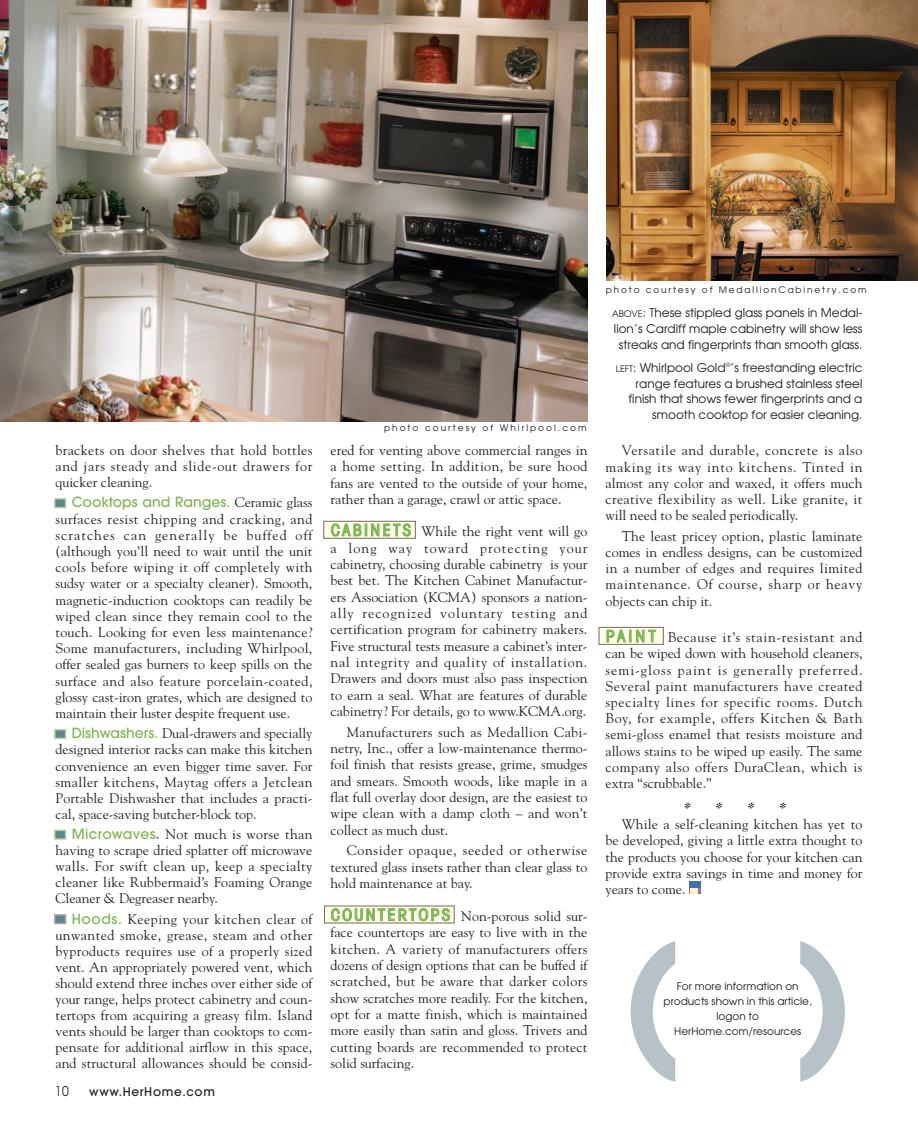
<style>
.page{position:relative;width:918px;height:1134px;background:#fff}
.page>*{position:absolute;margin:0;border:0;box-sizing:border-box;transform-origin:0 0}
.t1{font:600 162.3px "Avant Garde";color:#b6c2c7}
.t2{font:13.95px/16.2px "Goudy";color:#231f20;text-align:justify}
.t3{font:500 13.95px "Avant Garde";color:#7db652}
.t4{font:italic 700 13.95px "Goudy";color:#231f20}
.t5{font:13.5px "Avant Garde";color:#231f20;scale:.9 1}
.t6{font:12px/15.8px "Avant Garde";color:#231f20;text-align:center}
.t7{font:500 12px "Avant Garde";letter-spacing:.055em;color:#231f20}
.t8{font:10.5px/15px "Avant Garde";color:#231f20;text-align:center}
.t9{font:9px "Avant Garde";letter-spacing:.205em;color:#231f20}
.s1{font-family:"Goudy";font-weight:400;color:#231f20}
.s2{font-family:"Avant Garde";font-weight:500;color:#7db652}
.s3{font-weight:800;color:#5c858d}
.s4{font-family:"Avant Garde";font-weight:500;font-stretch:condensed;font-size:16.5px;color:#7db652}
.s5{font-size:9px}
</style>
<div class="page">
<div style="left:599px;top:627px;width:64px;height:17px;background:#fffdea"></div>
<div style="left:599px;top:627px;width:65px;height:18px;border:1px solid #7f7160"></div>
<div style="left:324px;top:521px;width:91px;height:17px;background:#fffdea"></div>
<div style="left:323px;top:521px;width:93px;height:18px;border:1px solid #7f7160"></div>
<div style="left:325px;top:906px;width:129px;height:17px;background:#fffdea"></div>
<img style="left:606px;top:0;width:312px;height:280px">
<img style="left:0;top:0;width:588px;height:421px">
<div style="left:55px;top:915px;width:11px;height:9px;background:#5c858d"></div>
<div style="left:54px;top:914px;width:12px;height:10px;border:2px solid #b4aaa0"></div>
<div style="left:690px;top:881px;width:11px;height:12px;background:#4072a7"></div>
<div style="left:690px;top:888px;width:11px;height:6px;background:#a066aa"></div>
<div style="left:690px;top:888px;width:8px;height:6px;background:#fef0c6"></div>
<div style="left:55px;top:499px;width:11px;height:9px;background:#5c858d"></div>
<div style="left:54px;top:498px;width:12px;height:10px;border:2px solid #bad5a2"></div>
<div style="left:55px;top:730px;width:11px;height:8px;background:#5c858d"></div>
<div style="left:54px;top:729px;width:12px;height:10px;border:2px solid #bad5a2"></div>
<div style="left:55px;top:830px;width:11px;height:9px;background:#5c858d"></div>
<div style="left:54px;top:830px;width:12px;height:10px;border:2px solid #bad5a2"></div>
<p class="t2" style="left:56px;top:444px;width:258px;line-height:15.8px">brackets on door shelves that hold bottles and jars steady and slide-out drawers for quicker cleaning.</p>
<p class="t3" style="left:72px;top:497px;width:242px">Cooktops and Ranges. <span class="s1">Ceramic glass</span></p>
<p class="t2" style="left:56px;top:512px;width:258px">surfaces resist chipping and cracking, and scratches can generally be buffed off (although you’ll need to wait until the unit cools before wiping it off completely with sudsy water or a specialty cleaner). Smooth, magnetic-induction cooktops can readily be wiped clean since they remain cool to the touch. Looking for even less maintenance?<br>Some manufacturers, including Whirlpool, offer sealed gas burners to keep spills on the surface and also feature porcelain-coated, glossy cast-iron grates, which are designed to maintain their luster despite frequent use.</p>
<p class="t2" style="left:56px;top:727px;width:258px;text-indent:16px"><span class="s2">Dishwashers.</span> Dual-drawers and specially designed interior racks can make this kitchen convenience an even bigger time saver. For smaller kitchens, Maytag offers a Jetclean Portable Dishwasher that includes a practi&shy;cal, space-saving butcher-block top.</p>
<p class="t2" style="left:56px;top:827px;width:258px;text-indent:16px"><span class="s2">Microwaves</span><span class="s3">.</span> Not much is worse than having to scrape dried splatter off microwave walls. For swift clean up, keep a specialty cleaner like Rubbermaid’s Foaming Orange Cleaner &amp; Degreaser nearby.</p>
<p class="t2" style="left:56px;top:912px;width:259px;text-indent:16px"><span class="s2">Hoods.</span> Keeping your kitchen clear of unwanted smoke, grease, steam and other byproducts requires use of a properly sized vent. An appropriately powered vent, which should extend three inches over either side of your range, helps protect cabinetry and coun&shy;tertops from acquiring a greasy film. Island vents should be larger than cooktops to com&shy;pensate for additional airflow in this space, and structural allowances should be consid-</p>
<p class="t5" style="left:55px;top:1086px;width:17px">10</p>
<p class="t7" style="left:89px;top:1087px;width:127px">www.HerHome.com</p>
<p class="t9" style="left:384px;top:425px;width:204px">photo courtesy of Whirlpool.com</p>
<p class="t2" style="left:331px;top:444px;width:258px">ered for venting above commercial ranges in a home setting. In addition, be sure hood fans are vented to the outside of your home, rather than a garage, crawl or attic space.</p>
<p class="t2" style="left:331px;top:524px;width:258px"><span class="s4">CABINE T S</span> While the right vent will go a long way toward protecting your cabinetry, choosing durable cabinetry is your best bet. The Kitchen Cabinet Manufactur&shy;ers Association (KCMA) sponsors a nation&shy;ally recognized voluntary testing and certification program for cabinetry makers.<br>Five structural tests measure a cabinet’s inter&shy;nal integrity and quality of installation.<br>Drawers and doors must also pass inspection to earn a seal. What are features of durable cabinetry? For details, go to www.KCMA.org.</p>
<p class="t2" style="left:331px;top:725px;width:258px;text-indent:16px">Manufacturers such as Medallion Cabi&shy;netry, Inc., offer a low-maintenance thermo&shy;foil finish that resists grease, grime, smudges and smears. Smooth woods, like maple in a flat full overlay door design, are the easiest to wipe clean with a damp cloth – and won’t collect as much dust.</p>
<p class="t2" style="left:331px;top:844px;width:258px;text-indent:16px">Consider opaque, seeded or otherwise textured glass insets rather than clear glass to hold maintenance at bay.</p>
<p class="t2" style="left:331px;top:909px;width:258px"><span class="s4">COUNT ERTOPS</span> Non-porous solid sur&shy;face countertops are easy to live with in the kitchen. A variety of manufacturers offers dozens of design options that can be buffed if scratched, but be aware that darker colors show scratches more readily. For the kitchen, opt for a matte finish, which is maintained more easily than satin and gloss. Trivets and cutting boards are recommended to protect solid surfacing.</p>
<p class="t9" style="left:606px;top:286px;width:262px">photo courtesy of MedallionCabinetry.com</p>
<p class="t6" style="left:612px;top:306px;width:252px"><span class="s5">ABOVE</span>: These stippled glass panels in Medal&shy;lion’s Cardiff maple cabinetry will show less streaks and fingerprints than smooth glass.</p>
<p class="t6" style="left:616px;top:361px;width:248px;text-align:right"><span class="s5">LEFT</span>: Whirlpool Gold<sup>®</sup>’s freestanding electric range features a brushed stainless steel finish that shows fewer fingerprints and a smooth cooktop for easier cleaning.</p>
<p class="t2" style="left:606px;top:444px;width:258px;text-indent:16px">Versatile and durable, concrete is also making its way into kitchens. Tinted in almost any color and waxed, it offers much creative flexibility as well. Like granite, it will need to be sealed periodically.</p>
<p class="t2" style="left:606px;top:529px;width:258px;text-indent:16px">The least pricey option, plastic laminate comes in endless designs, can be customized in a number of edges and requires limited maintenance. Of course, sharp or heavy objects can chip it.</p>
<p class="t2" style="left:606px;top:630px;width:259px"><span class="s4">PA I N T</span> Because it’s stain-resistant and can be wiped down with household cleaners, semi-gloss paint is generally preferred.<br>Several paint manufacturers have created specialty lines for specific rooms. Dutch Boy, for example, offers Kitchen &amp; Bath semi-gloss enamel that resists moisture and allows stains to be wiped up easily. The same company also offers DuraClean, which is extra “scrubbable.”</p>
<p class="t4" style="left:683px;top:801px;width:43px">* *</p>
<p class="t4" style="left:746px;top:801px;width:43px">* *</p>
<p class="t2" style="left:606px;top:817px;width:258px;text-indent:16px">While a self-cleaning kitchen has yet to be developed, giving a little extra thought to the products you choose for your kitchen can provide extra savings in time and money for years to come.</p>
<h1 class="t1" style="left:619px;top:941px;width:239px">( )</h1>
<p class="t8" style="left:664px;top:980px;width:150px">For more information on products shown in this article, logon to<br>HerHome.com/resources</p>
</div>
